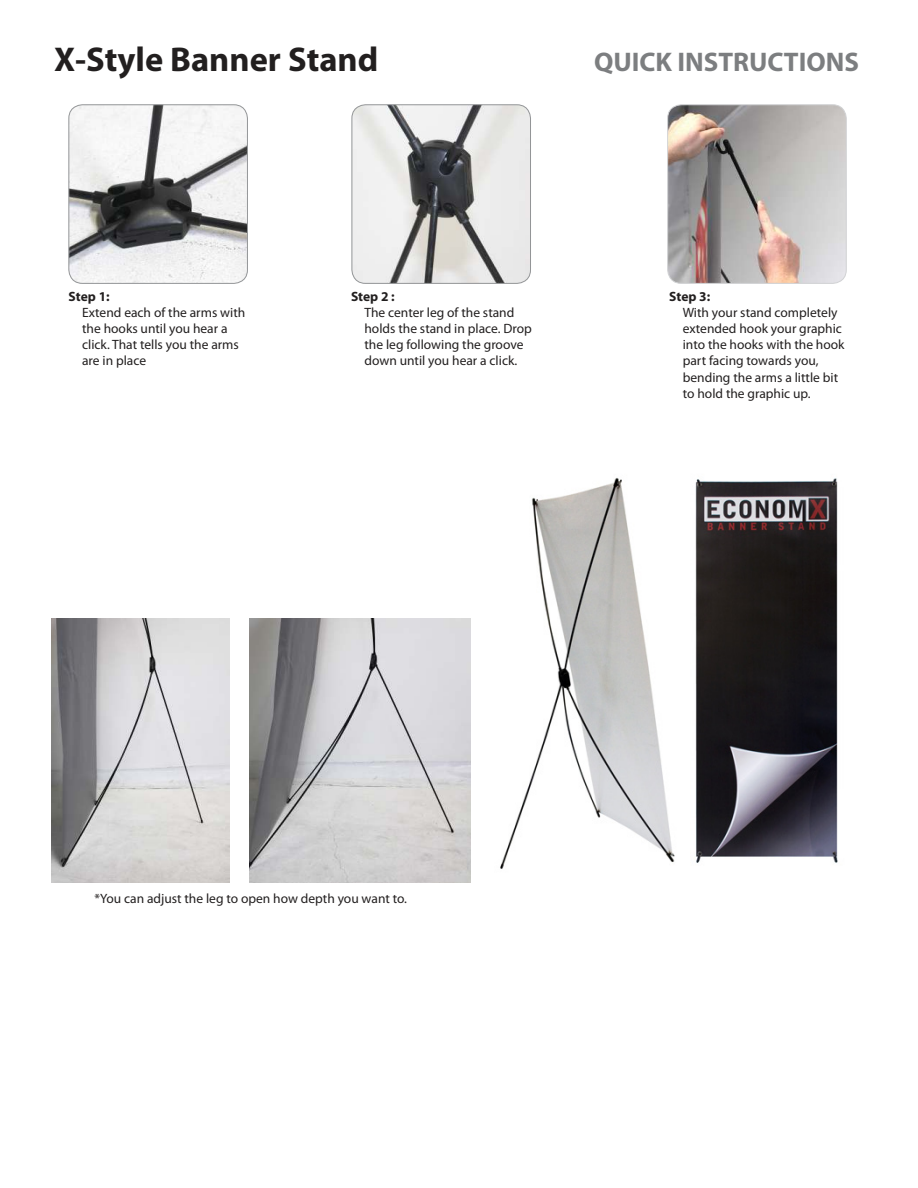
<style>
.page{position:relative;width:918px;height:1188px;background:#fff}
.page>*{position:absolute;margin:0;border:0;box-sizing:border-box;transform-origin:0 0}
.t1{font:700 34.5px "Myriad Pro";color:#221f1f}
.t2{font:700 27px "Myriad Pro";color:#7c7e80}
.t3{font:13.5px/16.2px "Myriad Pro";color:#221f1f}
.t4{font:700 13.5px "Myriad Pro";letter-spacing:-.005em;color:#221f1f}
</style>
<div class="page">
<img style="left:352px;top:106px;width:179px;height:177px">
<div style="left:352px;top:104px;width:179px;height:180px;border:1px solid #939597;border-radius:14px"></div>
<img style="left:70px;top:106px;width:176px;height:176px">
<div style="left:68px;top:104px;width:180px;height:180px;border:1px solid #939597;border-radius:14px"></div>
<img style="left:669px;top:106px;width:176px;height:176px">
<div style="left:667px;top:104px;width:180px;height:180px;border:1px solid #d1d2d4;border-radius:14px"></div>
<img style="left:51px;top:618px;width:178px;height:265px">
<img style="left:249px;top:618px;width:221px;height:265px">
<img style="left:500px;top:478px;width:338px;height:391px">
<h1 class="t1" style="left:54px;top:47px;width:326px">X-Style Banner Stand</h1>
<h2 class="t2" style="left:594px;top:52px;width:267px">QUICK INSTRUCTIONS</h2>
<p class="t4" style="left:69px;top:291px;width:43px">Step 1:</p>
<p class="t3" style="left:82px;top:305px;width:165px">Extend each of the arms with the hooks until you hear a click. That tells you the arms are in place</p>
<p class="t4" style="left:351px;top:291px;width:45px">Step 2 :</p>
<p class="t3" style="left:364px;top:305px;width:169px">The center leg of the stand holds the stand in place. Drop the leg following the groove down until you hear a click.</p>
<p class="t4" style="left:669px;top:291px;width:43px">Step 3:</p>
<p class="t3" style="left:683px;top:305px;width:163px">With your stand completely extended hook your graphic into the hooks with the hook part facing towards you, bending the arms a little bit to hold the graphic up.</p>
<p class="t3" style="left:95px;top:891px;width:314px">*You can adjust the leg to open how depth you want to.</p>
</div>
